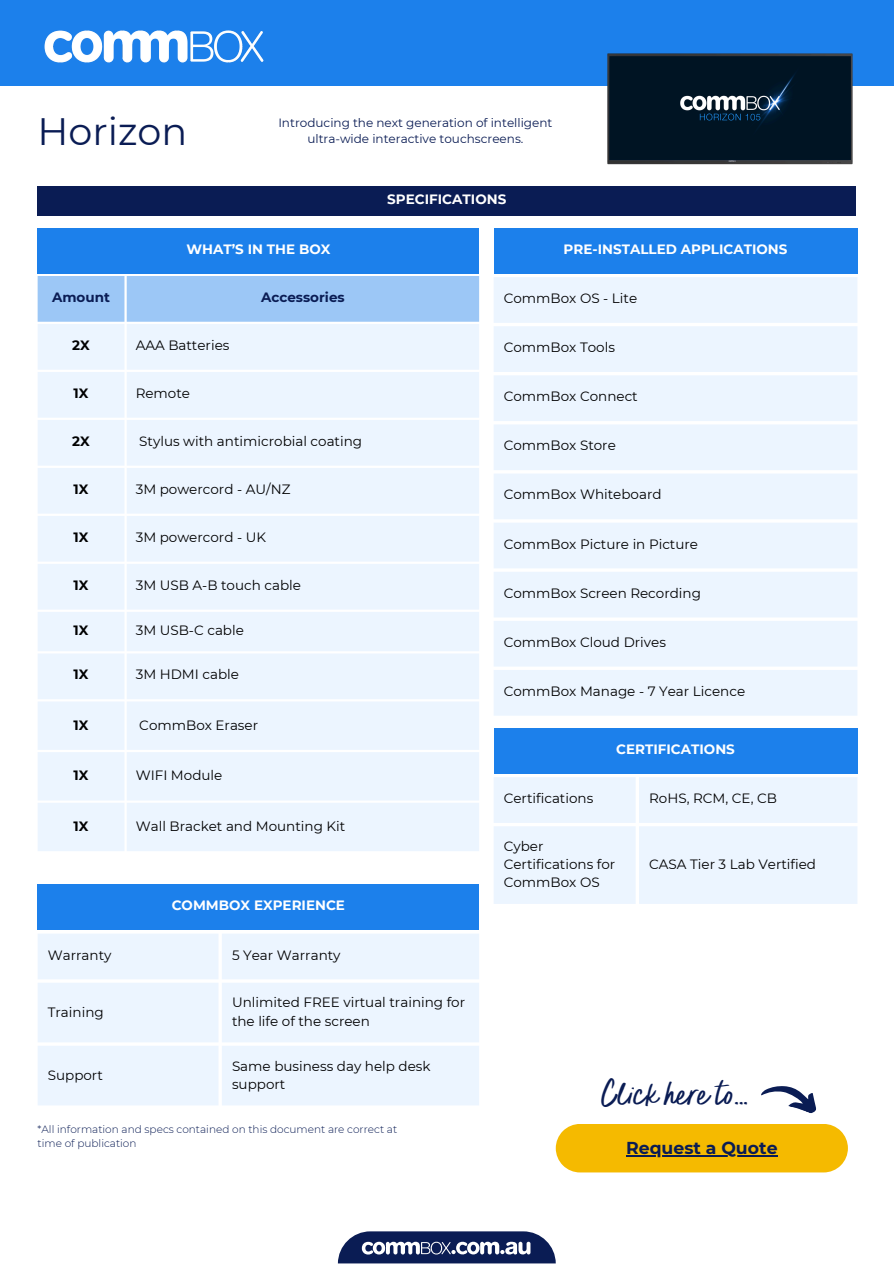
<style>
.page{position:relative;width:894px;height:1264px;background:#fff}
.page>*{position:absolute;margin:0;border:0;box-sizing:border-box;transform-origin:0 0}
.t1{font:49.5px "Oranges And Lemons Script Up";color:#0a1c54}
.t2{font:38.1px "Montserrat";color:#0a1c54}
.t3{font:700 17.25px "Montserrat";color:#0a1c54}
.t4{font:13.5px/18px "Montserrat";color:#000}
.t5{font:700 13.5px "Montserrat";color:#fff}
.t6{font:700 13.5px "Montserrat";color:#000}
.t7{font:700 13.5px "Montserrat";color:#0a1c54}
.t8{font:12px/16px "Montserrat";color:#0a1c54;text-align:center}
.t9{font:300 10.5px/14px "Montserrat";color:#0a1c54}
</style>
<div class="page">
<svg style="left:338px;top:1231px;width:217px;height:32px"></svg>
<div style="left:0;top:0;width:893px;height:85px;background:#1c80eb"></div>
<div style="left:38px;top:186px;width:817px;height:30px;background:#0a1c54"></div>
<img style="left:44px;top:30px;width:220px;height:33px">
<div style="left:38px;top:228px;width:441px;height:46px;background:#1c80eb"></div>
<div style="left:38px;top:276px;width:441px;height:46px;background:#9cc7f6"></div>
<div style="left:38px;top:324px;width:441px;height:527px;background:#ecf5ff"></div>
<div style="left:493px;top:228px;width:364px;height:46px;background:#1c80eb"></div>
<div style="left:494px;top:277px;width:363px;height:438px;background:#ecf5ff"></div>
<div style="left:38px;top:884px;width:441px;height:46px;background:#1c80eb"></div>
<div style="left:38px;top:934px;width:441px;height:171px;background:#ecf5ff"></div>
<svg style="left:761px;top:1086px;width:55px;height:27px"></svg>
<img style="left:572px;top:53px;width:315px;height:143px">
<div style="left:493px;top:728px;width:364px;height:45px;background:#1c80eb"></div>
<div style="left:494px;top:777px;width:363px;height:126px;background:#ecf5ff"></div>
<div style="left:555px;top:1124px;width:292px;height:48px;background:#f5ba00"></div>
<hr style="left:626px;top:1155px;width:151px;height:1px;background:#0a1c54">
<p class="t2" style="left:38px;top:108px;width:151px">Horizon</p>
<p class="t8" style="left:278px;top:114px;width:275px">Introducing the next generation of intelligent ultra-wide interactive touchscreens.</p>
<h2 class="t5" style="left:186px;top:241px;width:145px">WHAT’S IN THE BOX</h2>
<h5 class="t7" style="left:52px;top:289px;width:59px">Amount</h5>
<h4 class="t7" style="left:261px;top:289px;width:85px">Accessories</h4>
<p class="t6" style="left:72px;top:337px;width:19px">2X</p>
<p class="t4" style="left:136px;top:336px;width:95px">AAA Batteries</p>
<p class="t6" style="left:74px;top:385px;width:16px">1X</p>
<p class="t4" style="left:136px;top:384px;width:56px">Remote</p>
<p class="t6" style="left:72px;top:433px;width:19px">2X</p>
<p class="t4" style="left:139px;top:432px;width:224px">Stylus with antimicrobial coating</p>
<p class="t6" style="left:74px;top:481px;width:16px">1X</p>
<p class="t4" style="left:136px;top:480px;width:156px">3M powercord - AU/NZ</p>
<p class="t6" style="left:74px;top:528px;width:16px">1X</p>
<p class="t4" style="left:136px;top:528px;width:132px">3M powercord - UK</p>
<p class="t6" style="left:74px;top:576px;width:16px">1X</p>
<p class="t4" style="left:136px;top:576px;width:167px">3M USB A-B touch cable</p>
<p class="t6" style="left:74px;top:622px;width:16px">1X</p>
<p class="t4" style="left:136px;top:621px;width:110px">3M USB-C cable</p>
<p class="t6" style="left:74px;top:666px;width:16px">1X</p>
<p class="t4" style="left:136px;top:665px;width:105px">3M HDMI cable</p>
<p class="t6" style="left:74px;top:716px;width:16px">1X</p>
<p class="t4" style="left:139px;top:715px;width:120px">CommBox Eraser</p>
<p class="t6" style="left:74px;top:767px;width:16px">1X</p>
<p class="t4" style="left:136px;top:766px;width:88px">WIFI Module</p>
<p class="t6" style="left:74px;top:817px;width:16px">1X</p>
<p class="t4" style="left:136px;top:817px;width:211px">Wall Bracket and Mounting Kit</p>
<p class="t5" style="left:172px;top:897px;width:175px">COMMBOX EXPERIENCE</p>
<p class="t4" style="left:48px;top:945px;width:65px">Warranty</p>
<p class="t4" style="left:232px;top:945px;width:110px">5 Year Warranty</p>
<p class="t5" style="left:387px;top:191px;width:120px">SPECIFICATIONS</p>
<p class="t5" style="left:563px;top:241px;width:225px">PRE-INSTALLED APPLICATIONS</p>
<p class="t4" style="left:503px;top:289px;width:135px">CommBox OS - Lite</p>
<p class="t4" style="left:503px;top:338px;width:113px">CommBox Tools</p>
<p class="t4" style="left:503px;top:387px;width:135px">CommBox Connect</p>
<p class="t4" style="left:503px;top:436px;width:114px">CommBox Store</p>
<p class="t4" style="left:503px;top:485px;width:159px">CommBox Whiteboard</p>
<p class="t4" style="left:503px;top:534px;width:196px">CommBox Picture in Picture</p>
<p class="t4" style="left:503px;top:584px;width:199px">CommBox Screen Recording</p>
<p class="t4" style="left:503px;top:633px;width:164px">CommBox Cloud Drives</p>
<p class="t4" style="left:503px;top:682px;width:243px">CommBox Manage - 7 Year Licence</p>
<p class="t5" style="left:616px;top:741px;width:120px">CERTIFICATIONS</p>
<p class="t4" style="left:503px;top:789px;width:91px">Certifications</p>
<p class="t4" style="left:649px;top:789px;width:129px">RoHS, RCM, CE, CB</p>
<p class="t4" style="left:503px;top:837px;width:113px">Cyber<br>Certifications for<br>CommBox OS</p>
<h1 class="t4" style="left:649px;top:855px;width:168px">CASA Tier 3 Lab Vertified</h1>
<p class="t4" style="left:48px;top:1002px;width:57px">Training</p>
<p class="t4" style="left:232px;top:993px;width:234px">Unlimited FREE virtual training for the life of the screen</p>
<p class="t4" style="left:48px;top:1065px;width:57px">Support</p>
<p class="t4" style="left:232px;top:1056px;width:200px">Same business day help desk support</p>
<p class="t9" style="left:38px;top:1121px;width:361px">*All information and specs contained on this document are correct at time of publication</p>
<p class="t1" style="left:601px;top:1069px;width:147px">Click here to .</p>
<p class="t3" style="left:626px;top:1137px;width:153px">Request a Quote</p>
</div>
